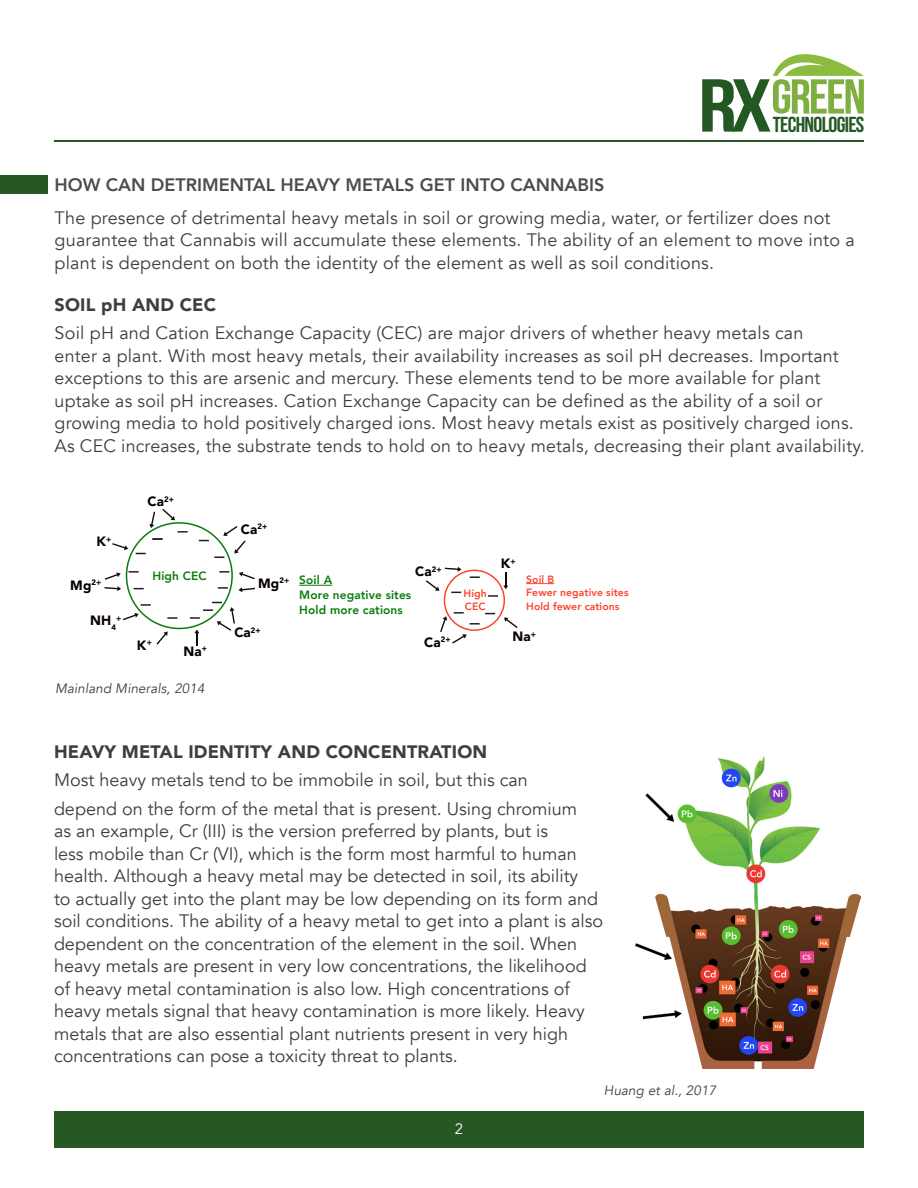
<style>
.page{position:relative;width:918px;height:1188px;background:#fff}
.page>*{position:absolute;margin:0;border:0;box-sizing:border-box;transform-origin:0 0}
.t1{font:700 48.9px "Bebas Neue";color:#7faf40;scale:1.08 1}
.t2{font:700 21.75px "Bebas Neue";letter-spacing:-.035em;color:#245823;scale:1.04 1}
.t3{font:18px/22.5px "Avenir";letter-spacing:.01em;color:#3e3e3f}
.t4{font:900 18px "Avenir";letter-spacing:.01em;color:#3e3e3f}
.t5{font:800 18px "Avenir";color:#4b4c4d}
.t6{font:15px "Avenir";color:#fff}
.t7{font:900 13.5px "Avenir";letter-spacing:.01em;color:#0a0000}
.t8{font:italic 13.5px "Avenir";letter-spacing:.01em;color:#3e3e3f}
.t9{font:800 12px "Avenir";letter-spacing:.01em;color:#0a7b0c}
.t10{font:800 10.5px "Avenir";letter-spacing:.01em;color:#fc442e}
.t11{font:900 7.8px "Avenir";color:#0a0000}
.s1{font-size:74.85px;color:#245823}
.s2{font-size:48px}
</style>
<div class="page">
<hr style="left:54px;top:140px;width:810px;height:2px;background:#255823">
<svg style="left:773px;top:54px;width:91px;height:22px"></svg>
<div style="left:54px;top:1112px;width:810px;height:36px;background:#255823"></div>
<div style="left:126px;top:522px;width:107px;height:107px;border:2px solid #0a7b0c;border-radius:50%"></div>
<div style="left:444px;top:570px;width:61px;height:61px;border:2px solid #fc442e;border-radius:50%"></div>
<svg style="left:526px;top:583px;width:28px;height:1px"></svg>
<hr style="left:299px;top:585px;width:33px;height:1px;background:#0a7b0c">
<svg style="left:149px;top:512px;width:6px;height:16px"></svg>
<svg style="left:162px;top:509px;width:13px;height:11px"></svg>
<svg style="left:239px;top:572px;width:16px;height:7px"></svg>
<svg style="left:238px;top:587px;width:17px;height:5px"></svg>
<svg style="left:504px;top:618px;width:14px;height:10px"></svg>
<svg style="left:503px;top:573px;width:5px;height:16px"></svg>
<svg style="left:445px;top:567px;width:16px;height:5px"></svg>
<svg style="left:426px;top:580px;width:13px;height:11px"></svg>
<svg style="left:156px;top:631px;width:12px;height:14px"></svg>
<svg style="left:123px;top:613px;width:16px;height:7px"></svg>
<svg style="left:105px;top:586px;width:16px;height:5px"></svg>
<svg style="left:105px;top:572px;width:16px;height:8px"></svg>
<svg style="left:112px;top:543px;width:16px;height:7px"></svg>
<svg style="left:178px;top:531px;width:10px;height:2px"></svg>
<svg style="left:199px;top:526px;width:47px;height:32px"></svg>
<svg style="left:219px;top:571px;width:10px;height:2px"></svg>
<svg style="left:218px;top:587px;width:10px;height:2px"></svg>
<svg style="left:470px;top:576px;width:10px;height:2px"></svg>
<svg style="left:488px;top:595px;width:10px;height:2px"></svg>
<svg style="left:440px;top:612px;width:55px;height:32px"></svg>
<svg style="left:190px;top:602px;width:45px;height:44px"></svg>
<svg style="left:167px;top:617px;width:10px;height:2px"></svg>
<svg style="left:141px;top:604px;width:10px;height:2px"></svg>
<svg style="left:129px;top:571px;width:10px;height:2px"></svg>
<svg style="left:152px;top:538px;width:10px;height:2px"></svg>
<div style="left:0;top:175px;width:47px;height:19px;background:#255823"></div>
<img style="left:635px;top:757px;width:225px;height:311px">
<p class="t5" style="left:55px;top:171px;width:551px">HOW CAN DETRIMENTAL HEAVY METALS GET INTO CANNABIS</p>
<h1 class="t1" style="left:698px;top:70px;width:157px"><span class="s1">RX</span><span class="s2">G</span>REEN</h1>
<p class="t2" style="left:773px;top:112px;width:90px">TECHNOLOGIES</p>
<p class="t3" style="left:55px;top:206px;width:802px">The presence of detrimental heavy metals in soil or growing media, water, or fertilizer does not guarantee that Cannabis will accumulate these elements. The ability of an element to move into a plant is dependent on both the identity of the element as well as soil conditions.</p>
<p class="t4" style="left:55px;top:289px;width:163px">SOIL pH AND CEC</p>
<p class="t3" style="left:55px;top:322px;width:811px">Soil pH and Cation Exchange Capacity (CEC) are major drivers of whether heavy metals can<br>enter a plant. With most heavy metals, their availability increases as soil pH decreases. Important exceptions to this are arsenic and mercury. These elements tend to be more available for plant uptake as soil pH increases. Cation Exchange Capacity can be defined as the ability of a soil or growing media to hold positively charged ions. Most heavy metals exist as positively charged ions.<br>As CEC increases, the substrate tends to hold on to heavy metals, decreasing their plant availability.</p>
<p class="t7" style="left:96px;top:530px;width:16px">K<sup>+</sup></p>
<p class="t7" style="left:70px;top:574px;width:33px">Mg<sup>2+</sup></p>
<p class="t7" style="left:90px;top:609px;width:27px">NH<sub>4</sub></p>
<p class="t11" style="left:116px;top:611px;width:7px">+</p>
<p class="t7" style="left:148px;top:490px;width:28px">Ca<sup>2+</sup></p>
<p class="t9" style="left:152px;top:567px;width:56px">High CEC</p>
<p class="t7" style="left:137px;top:633px;width:16px">K<sup>+</sup></p>
<p class="t7" style="left:183px;top:639px;width:25px">Na<sup>+</sup></p>
<p class="t8" style="left:55px;top:680px;width:151px">Mainland Minerals, 2014</p>
<p class="t7" style="left:241px;top:518px;width:28px">Ca<sup>2+</sup></p>
<p class="t7" style="left:258px;top:571px;width:33px">Mg<sup>2+</sup></p>
<p class="t7" style="left:234px;top:621px;width:28px">Ca<sup>2+</sup></p>
<p class="t7" style="left:415px;top:560px;width:28px">Ca<sup>2+</sup></p>
<p class="t9" style="left:299px;top:571px;width:34px">Soil A</p>
<p class="t9" style="left:299px;top:586px;width:113px">More negative sites</p>
<p class="t9" style="left:299px;top:601px;width:105px">Hold more cations</p>
<p class="t10" style="left:464px;top:585px;width:25px">High</p>
<p class="t10" style="left:465px;top:599px;width:22px">CEC</p>
<p class="t7" style="left:501px;top:552px;width:16px">K<sup>+</sup></p>
<p class="t10" style="left:526px;top:571px;width:30px">Soil B</p>
<p class="t10" style="left:526px;top:585px;width:104px">Fewer negative sites</p>
<p class="t10" style="left:526px;top:598px;width:95px">Hold fewer cations</p>
<p class="t7" style="left:424px;top:630px;width:28px">Ca<sup>2+</sup></p>
<p class="t7" style="left:513px;top:625px;width:25px">Na<sup>+</sup></p>
<p class="t4" style="left:54px;top:736px;width:435px">HEAVY METAL IDENTITY AND CONCENTRATION</p>
<p class="t3" style="left:54px;top:766px;width:525px;line-height:28.5px">Most heavy metals tend to be immobile in soil, but this can depend on the form of the metal that is present. Using chromium</p>
<p class="t3" style="left:54px;top:820px;width:551px">as an example, Cr (III) is the version preferred by plants, but is<br>less mobile than Cr (VI), which is the form most harmful to human health. Although a heavy metal may be detected in soil, its ability<br>to actually get into the plant may be low depending on its form and soil conditions. The ability of a heavy metal to get into a plant is also dependent on the concentration of the element in the soil. When heavy metals are present in very low concentrations, the likelihood of heavy metal contamination is also low. High concentrations of heavy metals signal that heavy contamination is more likely. Heavy metals that are also essential plant nutrients present in very high concentrations can pose a toxicity threat to plants.</p>
<p class="t6" style="left:455px;top:1120px;width:10px">2</p>
<p class="t8" style="left:604px;top:1083px;width:114px">Huang et al., 2017</p>
</div>
